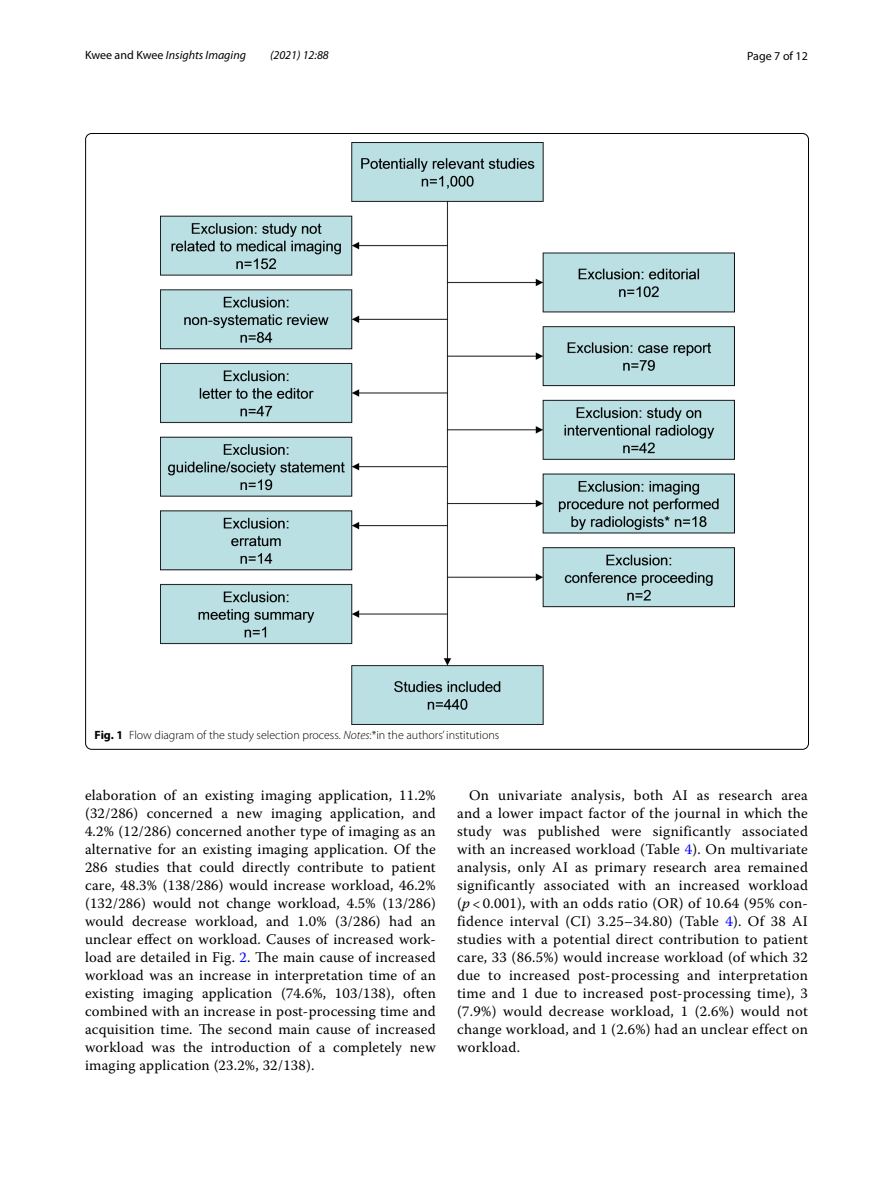
<style>
.page{position:relative;width:893px;height:1187px;background:#fff}
.page>*{position:absolute;margin:0;border:0;box-sizing:border-box;transform-origin:0 0}
.t1{font:14.7px/18px "Warnock Pro";letter-spacing:.02em;color:#000;text-align:justify}
.t2{font:300 12px "Myriad Pro";color:#000}
.t3{font:italic 12px "Myriad Pro";color:#000}
.t4{font:12px "Myriad Pro";color:#000}
.s1{font-style:normal}
.s2{font-weight:700}
.s3{font-style:italic}
.s4{color:#00f}
</style>
<div class="page">
<img style="left:160px;top:142px;width:574px;height:582px">
<p class="t3" style="left:85px;top:48px;width:162px"><span class="s1">Kwee and Kwee</span> Insights Imaging</p>
<p class="t3" style="left:270px;top:48px;width:60px">(2021) 12:88</p>
<p class="t4" style="left:747px;top:48px;width:62px">Page 7 of 12</p>
<p class="t2" style="left:95px;top:728px;width:406px"><span class="s2">Fig. 1</span> Flow diagram of the study selection process. <span class="s3">Notes</span>:*in the authors’ institutions</p>
<p class="t1" style="left:85px;top:785px;width:352px">elaboration of an existing imaging application, 11.2% (32/286) concerned a new imaging application, and 4.2% (12/286) concerned another type of imaging as an alternative for an existing imaging application. Of the 286 studies that could directly contribute to patient care, 48.3% (138/286) would increase workload, 46.2% (132/286) would not change workload, 4.5% (13/286) would decrease workload, and 1.0% (3/286) had an unclear effect on workload. Causes of increased work&shy;load are detailed in Fig. <span class="s4">2</span>. The main cause of increased workload was an increase in interpretation time of an existing imaging application (74.6%, 103/138), often combined with an increase in post-processing time and acquisition time. The second main cause of increased workload was the introduction of a completely new imaging application (23.2%, 32/138).</p>
<p class="t1" style="left:457px;top:785px;width:352px;text-indent:12px">On univariate analysis, both AI as research area and a lower impact factor of the journal in which the study was published were significantly associated with an increased workload (Table <span class="s4">4</span>). On multivariate analysis, only AI as primary research area remained significantly associated with an increased workload (<span class="s3">p</span> &lt; 0.001), with an odds ratio (OR) of 10.64 (95% con&shy;fidence interval (CI) 3.25–34.80) (Table <span class="s4">4</span>). Of 38 AI studies with a potential direct contribution to patient care, 33 (86.5%) would increase workload (of which 32 due to increased post-processing and interpretation time and 1 due to increased post-processing time), 3 (7.9%) would decrease workload, 1 (2.6%) would not change workload, and 1 (2.6%) had an unclear effect on workload.</p>
</div>
